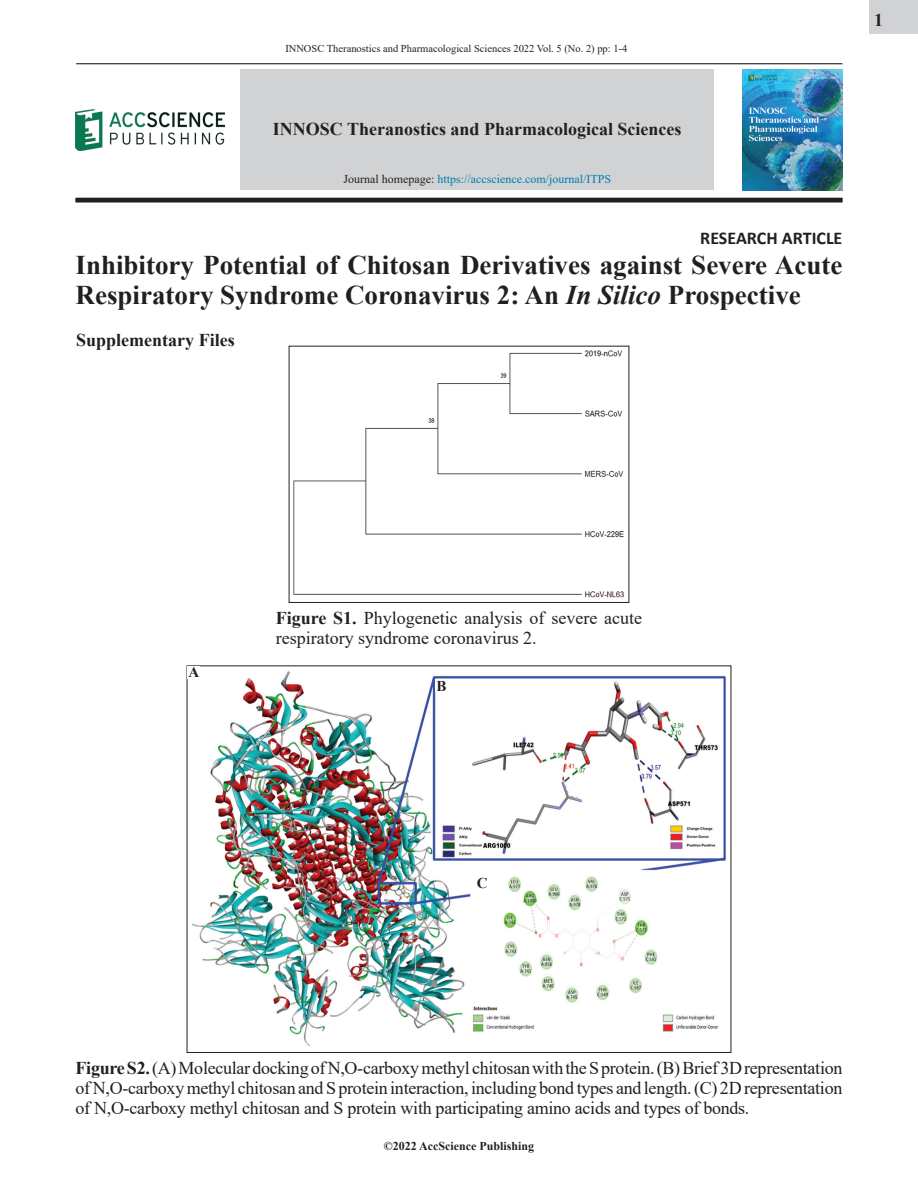
<style>
.page{position:relative;width:918px;height:1188px;background:#fff}
.page>*{position:absolute;margin:0;border:0;box-sizing:border-box;transform-origin:0 0}
.AT{font:700 27px/30px "Times New Roman";color:#231f20}
.FGC{font:18px/19.8px "Times New Roman";color:#231f20}
.Jun_NAME{font:700 18px "Times New Roman";color:#231f20}
.AH{font:700 18px "Calibri";color:#231f20}
.LABEL{font:700 15px "Times New Roman";color:#231f20}
.WEB_1{font:12px "Times New Roman";color:#007daf}
.t1{font:700 12px "Times New Roman";color:#231f20}
.J_Name{font:10.5px "Times New Roman";color:#231f20}
.s1{color:#231f20}
.s2{font-style:italic}
.s3{font-weight:700}
</style>
<div class="page">
<div style="left:870px;top:0;width:48px;height:33px;background:#d1d2d4"></div>
<hr style="left:76px;top:198px;width:766px;height:4px;background:#231f20">
<hr style="left:76px;top:63px;width:766px;height:1px;background:#231f20">
<div style="left:241px;top:69px;width:473px;height:121px;background:#d1d2d4"></div>
<img style="left:743px;top:69px;width:99px;height:121px">
<img style="left:76px;top:110px;width:149px;height:40px">
<img style="left:293px;top:350px;width:332px;height:248px">
<img style="left:192px;top:671px;width:534px;height:375px">
<div style="left:476px;top:877px;width:13px;height:13px;background:#fff"></div>
<div style="left:435px;top:679px;width:13px;height:13px;background:#fff"></div>
<div style="left:187px;top:666px;width:13px;height:13px;background:#fff"></div>
<p class="J_Name" style="left:285px;top:41px;width:344px">INNOSC Theranostics and Pharmacological Sciences 2022 Vol. 5 (No. 2) pp: 1-4</p>
<p class="Jun_NAME" style="left:273px;top:116px;width:410px">INNOSC Theranostics and Pharmacological Sciences</p>
<p class="WEB_1" style="left:343px;top:171px;width:269px"><span class="s1">Journal homepage:</span> https://accscience.com/journal/ITPS</p>
<p class="AH" style="left:700px;top:225px;width:144px">RESEARCH ARTICLE</p>
<p class="AT" style="left:76px;top:249px;width:768px">Inhibitory Potential of Chitosan Derivatives against Severe Acute<br>Respiratory Syndrome Coronavirus 2: An <span class="s2">In Silico</span> Prospective</p>
<h1 class="Jun_NAME" style="left:76px;top:327px;width:160px">Supplementary Files</h1>
<p class="Jun_NAME" style="left:874px;top:7px;width:10px">1</p>
<p class="LABEL" style="left:189px;top:661px;width:12px">A</p>
<p class="FGC" style="left:276px;top:608px;width:368px"><span class="s3">Figure S1.</span> Phylogenetic analysis of severe acute respiratory syndrome coronavirus 2.</p>
<p class="LABEL" style="left:436px;top:675px;width:12px">B</p>
<p class="LABEL" style="left:477px;top:872px;width:12px">C</p>
<p class="FGC" style="left:76px;top:1058px;width:768px;text-align:justify"><span class="s3">Figure S2.</span> (A) Molecular docking of N,O-carboxy methyl chitosan with the S protein. (B) Brief 3D representation of N,O-carboxy methyl chitosan and S protein interaction, including bond types and length. (C) 2D representation of N,O-carboxy methyl chitosan and S protein with participating amino acids and types of bonds.</p>
<p class="t1" style="left:384px;top:1137px;width:152px">©2022 AccScience Publishing</p>
</div>
